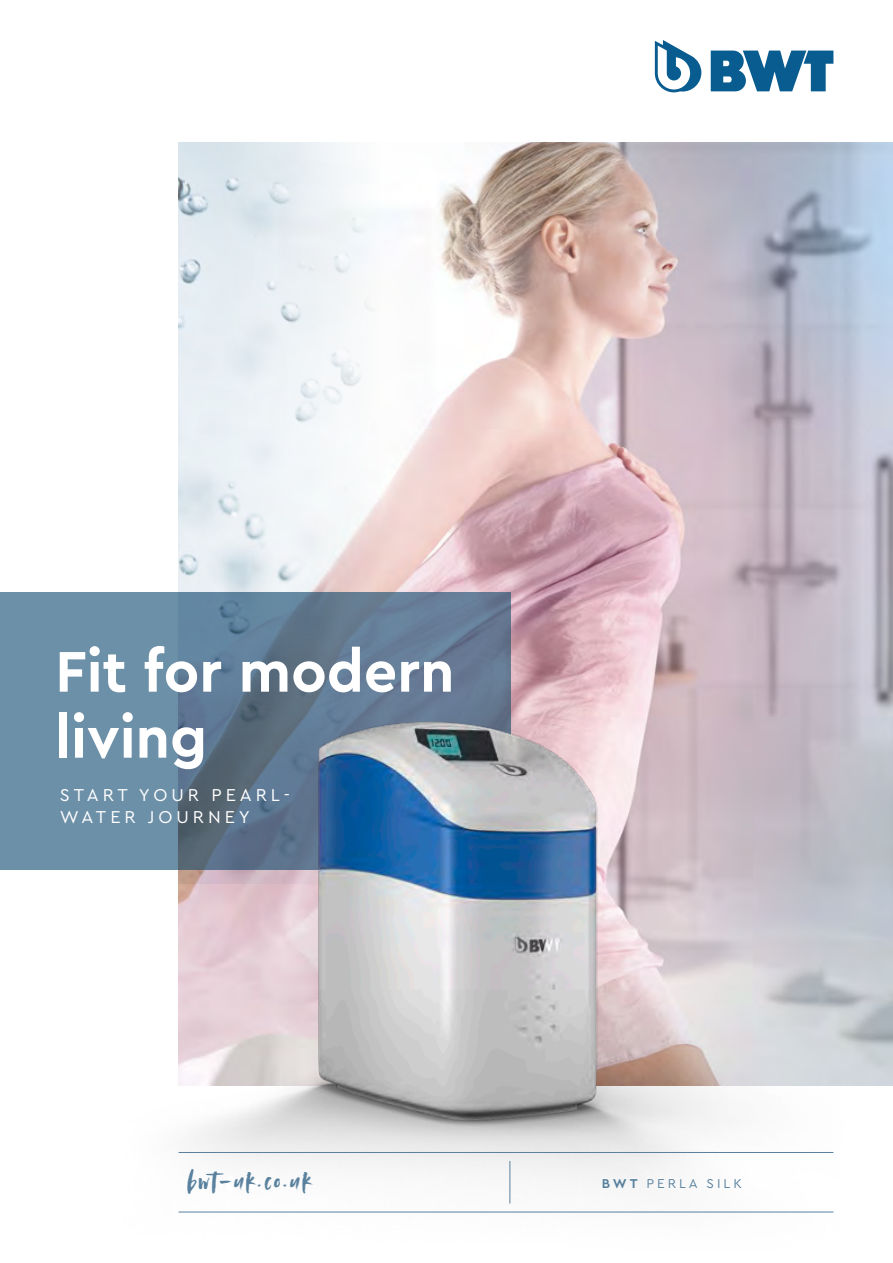
<style>
.page{position:relative;width:893px;height:1263px;background:#fff}
.page>*{position:absolute;margin:0;border:0;box-sizing:border-box;transform-origin:0 0}
.Cover_Headline{font:700 60px/66px "Cera PRO";color:#fff}
.URL{font:30px "Avallon";letter-spacing:.06em;color:#59819d}
.Cover_Subline{font:18px/21.6px "Cera PRO";letter-spacing:.22em;color:#fff}
.Product_name{font:13.5px "Cera PRO";letter-spacing:.22em;color:#59819d}
.s1{font-weight:700}
</style>
<div class="page">
<img style="left:380px;top:143px;width:513px;height:943px">
<svg style="left:0;top:592px;width:510px;height:278px;background:#6988a1"></svg>
<svg style="left:711px;top:51px;width:122px;height:40px"></svg>
<svg style="left:655px;top:40px;width:46px;height:52px"></svg>
<img style="left:179px;top:143px;width:201px;height:561px">
<img style="left:38px;top:704px;width:835px;height:509px">
<hr style="left:179px;top:1211px;width:654px;height:1px;background:#59819d">
<hr style="left:179px;top:1152px;width:654px;height:1px;background:#59819d">
<hr style="left:509px;top:1161px;width:1px;height:42px;background:#59819d">
<svg style="left:187px;top:1168px;width:74px;height:27px"></svg>
<svg style="left:602px;top:1178px;width:36px;height:10px"></svg>
<svg style="left:647px;top:1178px;width:51px;height:10px"></svg>
<svg style="left:706px;top:1178px;width:36px;height:10px"></svg>
<p class="Cover_Headline" style="left:55px;top:636px;width:401px">Fit for modern living</p>
<p class="Cover_Subline" style="left:60px;top:784px;width:232px">START YOUR PEARL-<br>WATER JOURNEY</p>
<p class="URL" style="left:187px;top:1161px;width:125px">bwt-uk.co.uk</p>
<p class="Product_name" style="left:602px;top:1174px;width:142px"><span class="s1">BWT</span> PERLA SILK</p>
</div>
